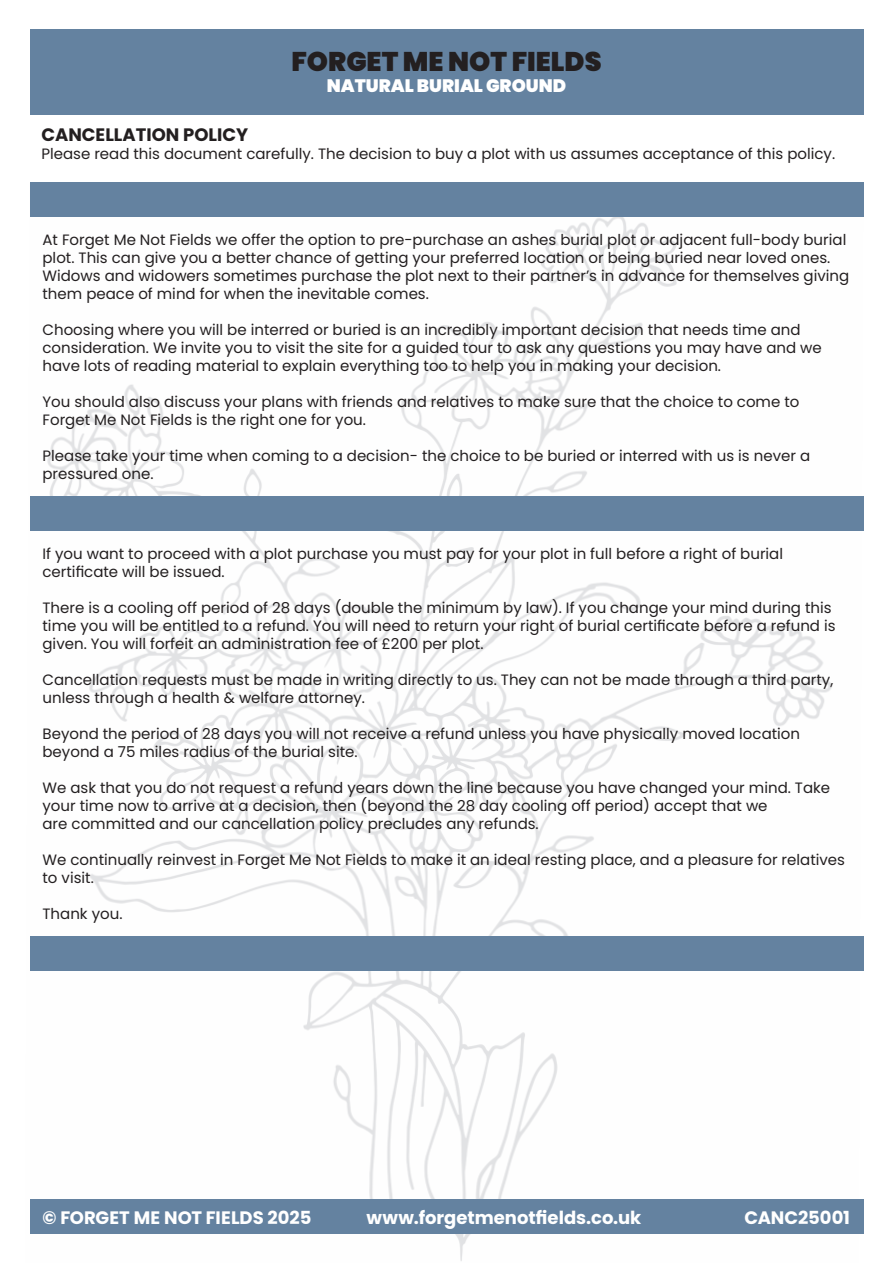
<style>
.page{position:relative;width:893px;height:1263px;background:#fff}
.page>*{position:absolute;margin:0;border:0;box-sizing:border-box;transform-origin:0 0}
.t1{font:900 27px "Poppins";color:#231f20}
.t2{font:700 18px "Poppins";color:#fff}
.t3{font:900 18px "Poppins";color:#fff}
.t4{font:700 18px "Poppins";color:#231f20}
.t5{font:15px/18px "Poppins";color:#231f20}
</style>
<div class="page">
<img style="left:30px;top:217px;width:833px;height:1044px">
<div style="left:30px;top:30px;width:833px;height:85px;background:#6482a0"></div>
<div style="left:30px;top:183px;width:833px;height:34px;background:#6482a0"></div>
<div style="left:30px;top:1199px;width:833px;height:34px;background:#6482a0"></div>
<div style="left:30px;top:496px;width:833px;height:34px;background:#6482a0"></div>
<div style="left:30px;top:936px;width:833px;height:34px;background:#6482a0"></div>
<h1 class="t1" style="left:291px;top:45px;width:312px">FORGET ME NOT FIELDS</h1>
<p class="t3" style="left:327px;top:75px;width:241px">NATURAL BURIAL GROUND</p>
<p class="t4" style="left:41px;top:124px;width:208px">CANCELLATION POLICY</p>
<p class="t5" style="left:41px;top:145px;width:795px">Please read this document carefully. The decision to buy a plot with us assumes acceptance of this policy.</p>
<p class="t5" style="left:43px;top:231px;width:808px">At Forget Me Not Fields we offer the option to pre-purchase an ashes burial plot or adjacent full-body burial plot. This can give you a better chance of getting your preferred location or being buried near loved ones.<br>Widows and widowers sometimes purchase the plot next to their partner’s in advance for themselves giving them peace of mind for when the inevitable comes.</p>
<p class="t5" style="left:43px;top:321px;width:781px">Choosing where you will be interred or buried is an incredibly important decision that needs time and consideration. We invite you to visit the site for a guided tour to ask any questions you may have and we have lots of reading material to explain everything too to help you in making your decision.</p>
<p class="t5" style="left:43px;top:393px;width:758px">You should also discuss your plans with friends and relatives to make sure that the choice to come to<br>Forget Me Not Fields is the right one for you.</p>
<p class="t5" style="left:43px;top:447px;width:769px">Please take your time when coming to a decision- the choice to be buried or interred with us is never a pressured one.</p>
<p class="t5" style="left:43px;top:545px;width:742px">If you want to proceed with a plot purchase you must pay for your plot in full before a right of burial certificate will be issued.</p>
<p class="t5" style="left:43px;top:599px;width:795px">There is a cooling off period of 28 days (double the minimum by law). If you change your mind during this time you will be entitled to a refund. You will need to return your right of burial certificate before a refund is given. You will forfeit an administration fee of £200 per plot.</p>
<p class="t5" style="left:43px;top:671px;width:792px">Cancellation requests must be made in writing directly to us. They can not be made through a third party, unless through a health &amp; welfare attorney.</p>
<p class="t5" style="left:43px;top:725px;width:759px">Beyond the period of 28 days you will not receive a refund unless you have physically moved location beyond a 75 miles radius of the burial site.</p>
<p class="t5" style="left:43px;top:779px;width:789px">We ask that you do not request a refund years down the line because you have changed your mind. Take your time now to arrive at a decision, then (beyond the 28 day cooling off period) accept that we<br>are committed and our cancellation policy precludes any refunds.</p>
<p class="t5" style="left:43px;top:851px;width:804px">We continually reinvest in Forget Me Not Fields to make it an ideal resting place, and a pleasure for relatives to visit.</p>
<p class="t5" style="left:43px;top:905px;width:81px">Thank you.</p>
<p class="t2" style="left:43px;top:1207px;width:270px">© FORGET ME NOT FIELDS 2025</p>
<p class="t2" style="left:367px;top:1207px;width:276px">www.forgetmenotfields.co.uk</p>
<p class="t2" style="left:745px;top:1207px;width:107px">CANC25001</p>
</div>
